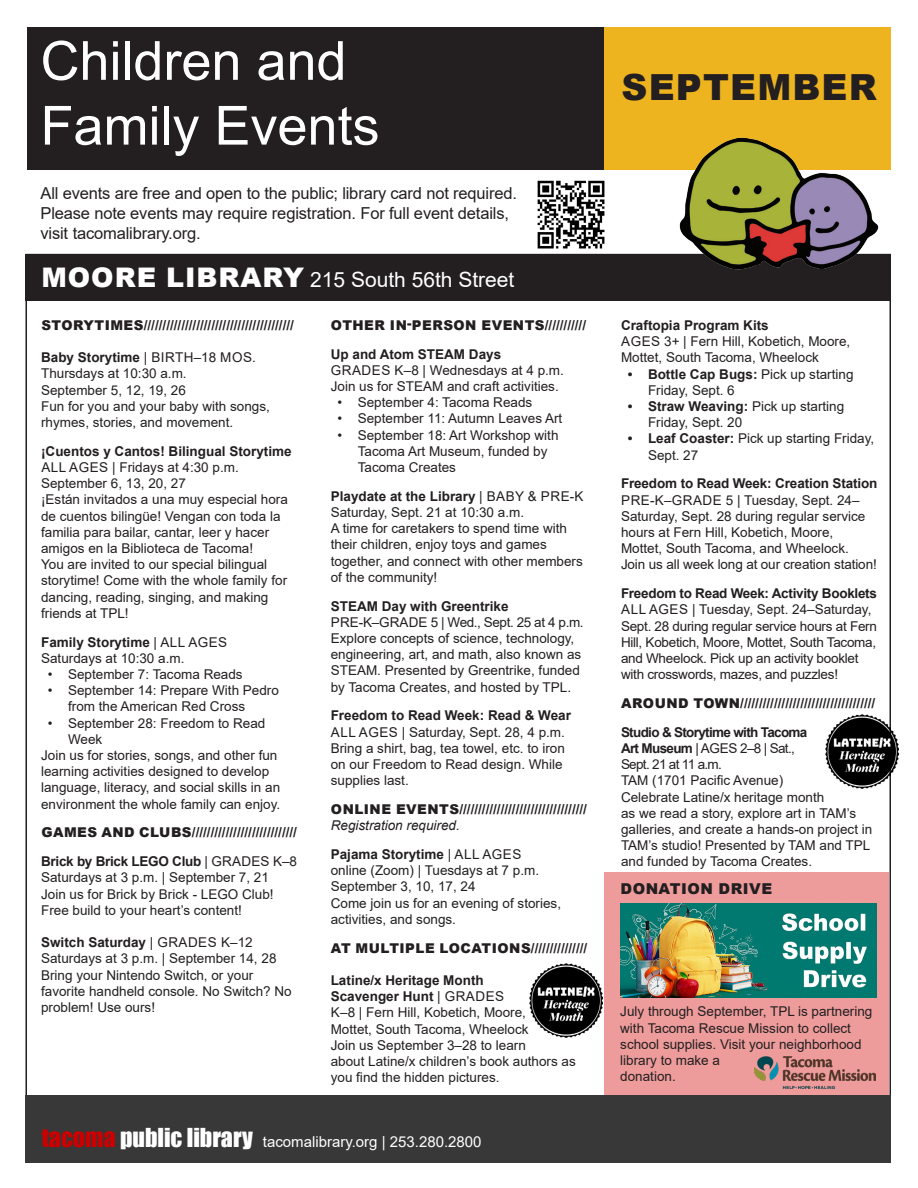
<style>
.page{position:relative;width:918px;height:1188px;background:#fff}
.page>*{position:absolute;margin:0;border:0;box-sizing:border-box;transform-origin:0 0}
.t1{font:54px "Arial";color:#fff}
.t2{font:900 36px "Arial";letter-spacing:.03em;color:#231f20}
.t3{font:21px "Arial";color:#fff}
.t4{font:16.5px/19.8px "Arial";letter-spacing:-.01em;color:#231f20}
.t5{font:15px "Arial";color:#fff}
.Paragraph_Style_4{font:900 15px "Arial";letter-spacing:.035em;color:#231f20}
.t6{font:13.5px/16.2px "Arial";color:#231f20}
.t7{font:700 13.5px "Arial";color:#231f20}
.t8{font:900 13.5px "Arial";letter-spacing:.035em;color:#231f20}
.t9{font:13.5px/16.2px "Arial";letter-spacing:-.02em;color:#231f20}
.t10{font:700 13.5px "Arial";letter-spacing:-.02em;color:#231f20}
.t11{font:700 13.5px/16.2px "Arial";letter-spacing:-.05em;color:#231f20}
.t12{font:13.5px "Arial";letter-spacing:-.03em;color:#231f20}
.t13{font:italic 13.5px "Arial";color:#231f20}
.s1{font-weight:900;font-size:27px}
.s2{font-weight:400}
.s3{font-weight:700}
.s4{font-family:"Impact";font-size:24px;color:#c00}
.s5{font-family:"Impact";font-size:24px}
</style>
<div class="page">
<div style="left:27px;top:27px;width:577px;height:143px;background:#231f20"></div>
<div style="left:604px;top:27px;width:287px;height:143px;background:#edb420"></div>
<div style="left:26px;top:255px;width:865px;height:46px;background:#231f20"></div>
<div style="left:26px;top:1095px;width:865px;height:68px;background:#373837"></div>
<img style="left:537px;top:180px;width:68px;height:69px">
<img style="left:665px;top:137px;width:226px;height:133px">
<div style="left:604px;top:873px;width:285px;height:222px;background:#ed9c9b"></div>
<img style="left:755px;top:1056px;width:121px;height:32px">
<img style="left:620px;top:903px;width:257px;height:95px">
<img style="left:529px;top:963px;width:73px;height:74px">
<img style="left:826px;top:715px;width:72px;height:74px">
<p class="t1" style="left:40px;top:24px;width:308px">Children and</p>
<p class="t1" style="left:40px;top:88px;width:341px">Family Events</p>
<p class="t4" style="left:40px;top:184px;width:478px">All events are free and open to the public; library card not required.<br>Please note events may require registration. For full event details, visit tacomalibrary.org.</p>
<p class="t3" style="left:41px;top:265px;width:475px"><span class="s1">MOORE LIBRARY</span> 215 South 56th Street</p>
<p class="t8" style="left:41px;top:315px;width:254px">STORYTIMES////////////////////////////////////////</p>
<p class="t7" style="left:41px;top:348px;width:216px">Baby Storytime <span class="s2">| BIRTH–18 MOS.</span></p>
<p class="t6" style="left:41px;top:365px;width:147px">Thursdays at 10:30 a.m.</p>
<p class="t6" style="left:41px;top:382px;width:146px">September 5, 12, 19, 26</p>
<p class="t6" style="left:41px;top:398px;width:230px">Fun for you and your baby with songs, rhymes, stories, and movement.</p>
<p class="t7" style="left:41px;top:442px;width:252px">¡Cuentos y Cantos! Bilingual Storytime</p>
<p class="t6" style="left:41px;top:459px;width:199px">ALL AGES | Fridays at 4:30 p.m.</p>
<p class="t6" style="left:41px;top:475px;width:146px">September 6, 13, 20, 27</p>
<p class="t6" style="left:41px;top:491px;width:248px">¡Están invitados a una muy especial hora de cuentos bilingüe! Vengan con toda la familia para bailar, cantar, leer y hacer amigos en la Biblioteca de Tacoma!</p>
<p class="t6" style="left:41px;top:556px;width:248px">You are invited to our special bilingual storytime! Come with the whole family for dancing, reading, singing, and making friends at TPL!</p>
<p class="t7" style="left:41px;top:632px;width:188px">Family Storytime <span class="s2">| ALL AGES</span></p>
<p class="t6" style="left:41px;top:650px;width:145px">Saturdays at 10:30 a.m.</p>
<p class="t6" style="left:48px;top:666px;width:196px">• September 7: Tacoma Reads</p>
<p class="t6" style="left:68px;top:682px;width:212px;text-indent:-20px">• September 14: Prepare With Pedro from the American Red Cross</p>
<p class="t6" style="left:68px;top:715px;width:199px;text-indent:-20px">• September 28: Freedom to Read<br>Week</p>
<p class="t6" style="left:41px;top:747px;width:241px">Join us for stories, songs, and other fun learning activities designed to develop language, literacy, and social skills in an environment the whole family can enjoy.</p>
<p class="t8" style="left:41px;top:823px;width:257px">GAMES AND CLUBS////////////////////////////</p>
<p class="t10" style="left:41px;top:852px;width:257px">Brick by Brick LEGO Club <span class="s2">| GRADES K–8</span></p>
<p class="t6" style="left:41px;top:869px;width:229px">Saturdays at 3 p.m. | September 7, 21</p>
<p class="t6" style="left:41px;top:886px;width:234px">Join us for Brick by Brick - LEGO Club!<br>Free build to your heart’s content!</p>
<p class="t7" style="left:41px;top:933px;width:213px">Switch Saturday <span class="s2">| GRADES K–12</span></p>
<p class="t6" style="left:41px;top:950px;width:237px">Saturdays at 3 p.m. | September 14, 28</p>
<p class="t6" style="left:41px;top:967px;width:252px">Bring your Nintendo Switch, or your favorite handheld console. No Switch? No problem! Use ours!</p>
<p class="t8" style="left:331px;top:315px;width:257px">OTHER IN-PERSON EVENTS///////////</p>
<p class="t7" style="left:331px;top:344px;width:172px">Up and Atom STEAM Days</p>
<p class="t6" style="left:331px;top:362px;width:234px">GRADES K–8 | Wednesdays at 4 p.m.</p>
<p class="t6" style="left:331px;top:378px;width:230px">Join us for STEAM and craft activities.</p>
<p class="t6" style="left:338px;top:394px;width:196px">• September 4: Tacoma Reads</p>
<p class="t6" style="left:338px;top:410px;width:226px">• September 11: Autumn Leaves Art</p>
<p class="t6" style="left:358px;top:427px;width:202px;text-indent:-20px">• September 18: Art Workshop with<br>Tacoma Art Museum, funded by<br>Tacoma Creates</p>
<p class="t7" style="left:331px;top:487px;width:254px">Playdate at the Library <span class="s2">| BABY &amp; PRE-K</span></p>
<p class="t6" style="left:331px;top:504px;width:195px">Saturday, Sept. 21 at 10:30 a.m.</p>
<p class="t6" style="left:331px;top:520px;width:254px">A time for caretakers to spend time with their children, enjoy toys and games together, and connect with other members of the community!</p>
<p class="t7" style="left:331px;top:596px;width:179px">STEAM Day with Greentrike</p>
<p class="t12" style="left:331px;top:613px;width:254px">PRE-K–GRADE 5 | Wed., Sept. 25 at 4 p.m.</p>
<p class="t6" style="left:331px;top:630px;width:252px">Explore concepts of science, technology, engineering, art, and math, also known as STEAM. Presented by Greentrike, funded by Tacoma Creates, and hosted by TPL.</p>
<p class="t7" style="left:331px;top:706px;width:242px">Freedom to Read Week: Read &amp; Wear</p>
<p class="t6" style="left:331px;top:724px;width:235px">ALL AGES | Saturday, Sept. 28, 4 p.m.</p>
<p class="t6" style="left:331px;top:740px;width:236px">Bring a shirt, bag, tea towel, etc. to iron on our Freedom to Read design. While supplies last.</p>
<p class="t8" style="left:331px;top:799px;width:258px">ONLINE EVENTS//////////////////////////////////</p>
<p class="t13" style="left:331px;top:817px;width:131px">Registration required.</p>
<p class="t7" style="left:331px;top:845px;width:192px">Pajama Storytime <span class="s2">| ALL AGES</span></p>
<p class="t6" style="left:331px;top:862px;width:210px">online (Zoom) | Tuesdays at 7 p.m.</p>
<p class="t6" style="left:331px;top:878px;width:146px">September 3, 10, 17, 24</p>
<p class="t6" style="left:331px;top:895px;width:232px">Come join us for an evening of stories, activities, and songs.</p>
<p class="t8" style="left:331px;top:938px;width:258px">AT MULTIPLE LOCATIONS///////////////</p>
<p class="t6" style="left:331px;top:972px;width:199px"><span class="s3">Latine/x Heritage Month<br>Scavenger Hunt</span> | GRADES<br>K–8 | Fern Hill, Kobetich, Moore,<br>Mottet, South Tacoma, Wheelock</p>
<p class="t6" style="left:331px;top:1037px;width:247px">Join us September 3–28 to learn<br>about Latine/x children’s book authors as you find the hidden pictures.</p>
<p class="t5" style="left:42px;top:1132px;width:441px"><span class="s4">tacoma</span> <span class="s5">public library</span> tacomalibrary.org | 253.280.2800</p>
<p class="t2" style="left:622px;top:61px;width:257px">SEPTEMBER</p>
<p class="t7" style="left:621px;top:316px;width:149px">Craftopia Program Kits</p>
<p class="t6" style="left:621px;top:333px;width:231px">AGES 3+ | Fern Hill, Kobetich, Moore,<br>Mottet, South Tacoma, Wheelock</p>
<p class="t6" style="left:648px;top:366px;width:207px;text-indent:-20px"><span class="s3">• Bottle Cap Bugs:</span> Pick up starting<br>Friday, Sept. 6</p>
<p class="t6" style="left:648px;top:398px;width:198px;text-indent:-20px"><span class="s3">• Straw Weaving:</span> Pick up starting<br>Friday, Sept. 20</p>
<p class="t6" style="left:648px;top:430px;width:228px;text-indent:-20px"><span class="s3">• Leaf Coaster:</span> Pick up starting Friday,<br>Sept. 27</p>
<p class="t7" style="left:621px;top:474px;width:258px">Freedom to Read Week: Creation Station</p>
<p class="t6" style="left:621px;top:492px;width:246px">PRE-K–GRADE 5 | Tuesday, Sept. 24– Saturday, Sept. 28 during regular service hours at Fern Hill, Kobetich, Moore, Mottet, South Tacoma, and Wheelock.</p>
<p class="t6" style="left:621px;top:556px;width:257px">Join us all week long at our creation station!</p>
<p class="t10" style="left:621px;top:584px;width:258px">Freedom to Read Week: Activity Booklets</p>
<p class="t9" style="left:621px;top:601px;width:257px">ALL AGES | Tuesday, Sept. 24–Saturday, Sept. 28 during regular service hours at Fern Hill, Kobetich, Moore, Mottet, South Tacoma, and Wheelock. Pick up an activity booklet with crosswords, mazes, and puzzles!</p>
<p class="t8" style="left:621px;top:693px;width:256px">AROUND TOWN////////////////////////////////////</p>
<p class="t11" style="left:621px;top:724px;width:188px">Studio &amp; Storytime with Tacoma<br>Art Museum <span class="s2">| AGES 2–8 | Sat.,<br>Sept. 21 at 11 a.m.</span></p>
<p class="t6" style="left:621px;top:772px;width:164px">TAM (1701 Pacific Avenue)</p>
<p class="t6" style="left:621px;top:789px;width:253px">Celebrate Latine/x heritage month<br>as we read a story, explore art in TAM’s galleries, and create a hands-on project in TAM’s studio! Presented by TAM and TPL and funded by Tacoma Creates.</p>
<p class="Paragraph_Style_4" style="left:621px;top:878px;width:153px">DONATION DRIVE</p>
<p class="t6" style="left:620px;top:1004px;width:254px">July through September, TPL is partnering with Tacoma Rescue Mission to collect school supplies. Visit your neighborhood library to make a<br>donation.</p>
</div>
